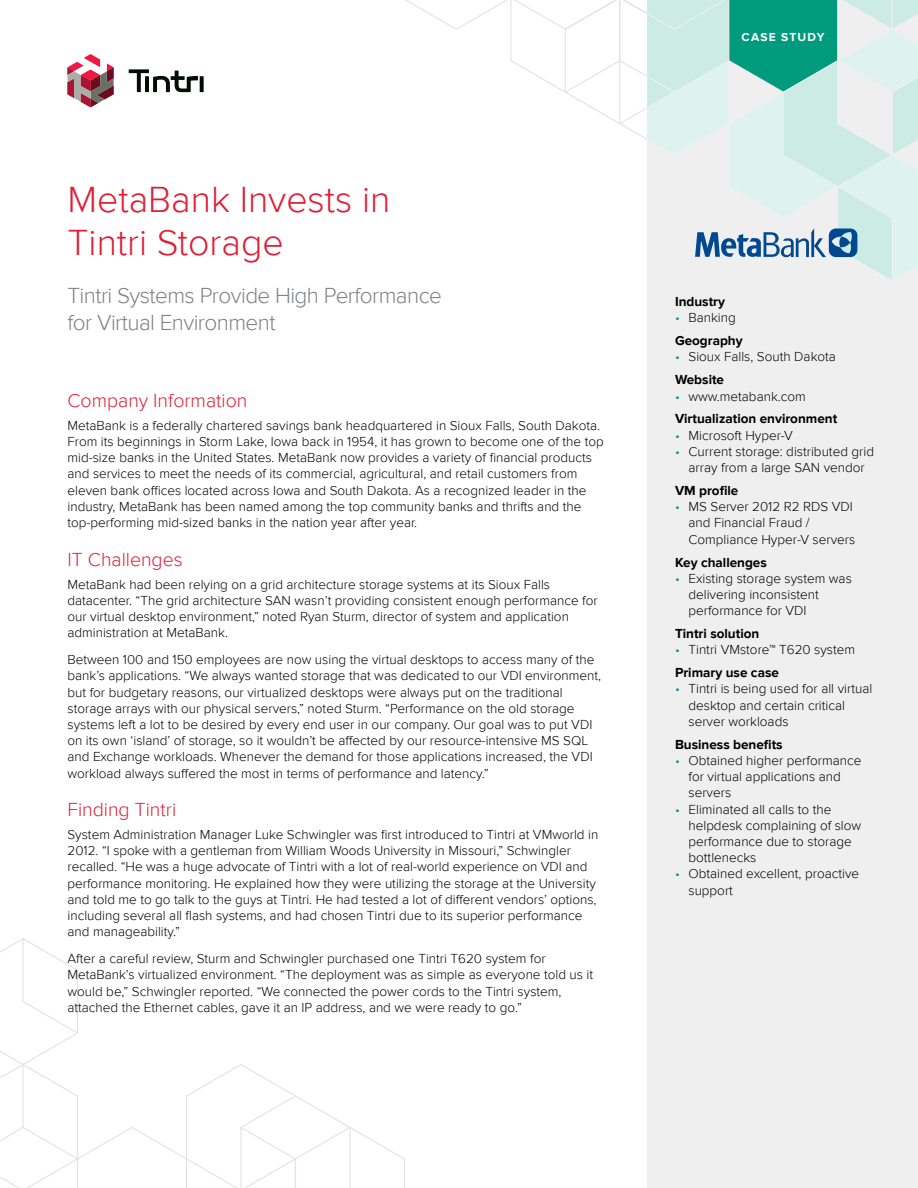
<style>
.page{position:relative;width:918px;height:1188px;background:#fff}
.page>*{position:absolute;margin:0;border:0;box-sizing:border-box;transform-origin:0 0}
.t1{font:300 37.5px/43.5px "Proxima Nova";color:#df1f36}
.t2{font:300 22.5px/27px "Proxima Nova";letter-spacing:-.025em;color:#808184}
.t3{font:300 19.5px "Proxima Nova";color:#df1f36}
.t4{font:300 13.5px/16.2px "Proxima Nova";color:#000}
.t5{font:700 13.5px/23px "Proxima Nova";color:#000}
.t6{font:700 12px "Proxima Nova";letter-spacing:.095em;color:#fff}
.s1{font-weight:300;color:#009a7c}
.s2{font-weight:300}
.s3{color:#009a7c}
.s4{font-weight:700}
</style>
<div class="page">
<svg style="left:0;top:938px;width:405px;height:250px"></svg>
<div style="left:647px;top:0;width:271px;height:1188px;background:#efeff0"></div>
<svg style="left:200px;top:76px;width:4px;height:16px"></svg>
<svg style="left:129px;top:69px;width:69px;height:23px"></svg>
<svg style="left:68px;top:54px;width:46px;height:53px"></svg>
<svg style="left:405px;top:0;width:513px;height:280px"></svg>
<h1 class="t1" style="left:68px;top:178px;width:324px">MetaBank Invests in<br>Tintri Storage</h1>
<h2 class="t2" style="left:67px;top:282px;width:376px">Tintri Systems Provide High Performance for Virtual Environment</h2>
<h3 class="t3" style="left:68px;top:389px;width:181px">Company Information</h3>
<p class="t4" style="left:68px;top:417px;width:538px">MetaBank is a federally chartered savings bank headquartered in Sioux Falls, South Dakota.<br>From its beginnings in Storm Lake, Iowa back in 1954, it has grown to become one of the top mid-size banks in the United States. MetaBank now provides a variety of financial products and services to meet the needs of its commercial, agricultural, and retail customers from eleven bank offices located across Iowa and South Dakota. As a recognized leader in the industry, MetaBank has been named among the top community banks and thrifts and the top-performing mid-sized banks in the nation year after year.</p>
<h3 class="t3" style="left:68px;top:548px;width:117px">IT Challenges</h3>
<p class="t4" style="left:68px;top:576px;width:532px">MetaBank had been relying on a grid architecture storage systems at its Sioux Falls datacenter. “The grid architecture SAN wasn’t providing consistent enough performance for our virtual desktop environment,” noted Ryan Sturm, director of system and application administration at MetaBank.</p>
<p class="t4" style="left:68px;top:652px;width:535px">Between 100 and 150 employees are now using the virtual desktops to access many of the bank’s applications. “We always wanted storage that was dedicated to our VDI environment, but for budgetary reasons, our virtualized desktops were always put on the traditional storage arrays with our physical servers,” noted Sturm. “Performance on the old storage systems left a lot to be desired by every end user in our company. Our goal was to put VDI on its own ‘island’ of storage, so it wouldn’t be affected by our resource-intensive MS SQL and Exchange workloads. Whenever the demand for those applications increased, the VDI workload always suffered the most in terms of performance and latency.”</p>
<h3 class="t3" style="left:68px;top:798px;width:110px">Finding Tintri</h3>
<p class="t4" style="left:68px;top:827px;width:532px">System Administration Manager Luke Schwingler was first introduced to Tintri at VMworld in 2012. “I spoke with a gentleman from William Woods University in Missouri,” Schwingler recalled. “He was a huge advocate of Tintri with a lot of real-world experience on VDI and performance monitoring. He explained how they were utilizing the storage at the University and told me to go talk to the guys at Tintri. He had tested a lot of different vendors’ options, including several all flash systems, and had chosen Tintri due to its superior performance and manageability.”</p>
<p class="t4" style="left:68px;top:951px;width:527px">After a careful review, Sturm and Schwingler purchased one Tintri T620 system for MetaBank’s virtualized environment. “The deployment was as simple as everyone told us it would be,” Schwingler reported. “We connected the power cords to the Tintri system, attached the Ethernet cables, gave it an IP address, and we were ready to go.”</p>
<p class="t6" style="left:742px;top:30px;width:85px">CASE STUDY</p>
<p class="t5" style="left:675px;top:290px;width:52px">Industry</p>
<p class="t5" style="left:675px;top:307px;width:69px"><span class="s1">•</span> <span class="s2">Banking<br></span>Geography</p>
<p class="t4" style="left:675px;top:346px;width:162px;line-height:23px"><span class="s3">•</span> Sioux Falls, South Dakota<br><span class="s4">Website</span></p>
<p class="t5" style="left:675px;top:385px;width:164px"><span class="s1">•</span> <span class="s2">www.metabank.com<br></span>Virtualization environment</p>
<p class="t4" style="left:675px;top:427px;width:120px"><span class="s3">•</span> Microsoft Hyper-V</p>
<p class="t4" style="left:675px;top:443px;width:201px;text-align:center"><span class="s3">•</span> Current storage: distributed grid array from a large SAN vendor</p>
<p class="t5" style="left:675px;top:479px;width:65px">VM profile</p>
<p class="t4" style="left:688px;top:499px;width:168px;text-indent:-14px"><span class="s3">•</span> MS Server 2012 R2 RDS VDI and Financial Fraud /<br>Compliance Hyper-V servers</p>
<p class="t5" style="left:675px;top:551px;width:93px">Key challenges</p>
<p class="t4" style="left:688px;top:570px;width:165px;text-indent:-14px"><span class="s3">•</span> Existing storage system was delivering inconsistent performance for VDI</p>
<p class="t5" style="left:675px;top:622px;width:86px">Tintri solution</p>
<p class="t4" style="left:675px;top:639px;width:182px;line-height:23px"><span class="s3">•</span> Tintri VMstore™ T620 system<br><span class="s4">Primary use case</span></p>
<p class="t4" style="left:688px;top:681px;width:185px;text-indent:-14px"><span class="s3">•</span> Tintri is being used for all virtual desktop and certain critical server workloads</p>
<p class="t5" style="left:675px;top:733px;width:109px">Business benefits</p>
<p class="t4" style="left:688px;top:753px;width:174px;text-indent:-14px"><span class="s3">•</span> Obtained higher performance for virtual applications and servers</p>
<p class="t4" style="left:688px;top:801px;width:174px;text-indent:-14px"><span class="s3">•</span> Eliminated all calls to the helpdesk complaining of slow performance due to storage bottlenecks</p>
<p class="t4" style="left:688px;top:866px;width:172px;text-indent:-14px"><span class="s3">•</span> Obtained excellent, proactive support</p>
</div>
